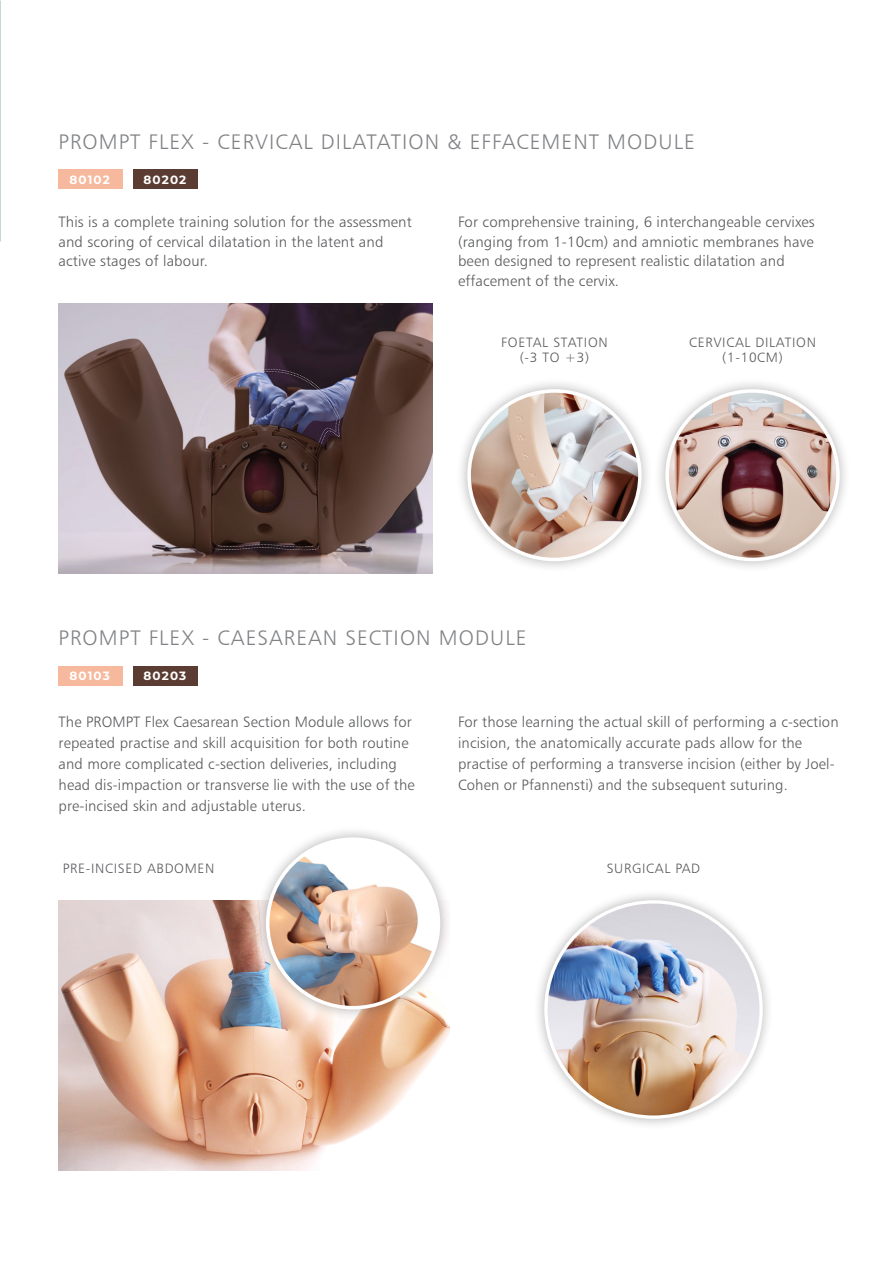
<style>
.page{position:relative;width:893px;height:1263px;background:#fff}
.page>*{position:absolute;margin:0;border:0;box-sizing:border-box;transform-origin:0 0}
.t1{font:21px "Humanist 777 BT Light B";letter-spacing:.05em;color:#808285}
.t2{font:15px/21px "Humanist 777 BT Light B";letter-spacing:.01em;color:#58595b}
.t3{font:13.5px/15px "Humanist 777 BT Light B";letter-spacing:.05em;color:#58595b;text-align:center}
.t4{font:700 12px "Montserrat";letter-spacing:.095em;color:#fff}
</style>
<div class="page">
<div style="left:133px;top:170px;width:65px;height:19px;background:#5a3c32"></div>
<div style="left:59px;top:170px;width:64px;height:19px;background:#f7b99d"></div>
<div style="left:133px;top:666px;width:65px;height:19px;background:#5a3c32"></div>
<div style="left:59px;top:666px;width:64px;height:19px;background:#f7b99d"></div>
<div style="left:455px;top:377px;width:199px;height:196px;background:#000;opacity:.3"></div>
<img style="left:469px;top:391px;width:171px;height:168px">
<div style="left:467px;top:389px;width:175px;height:172px;border:4px solid #fff;border-radius:50%"></div>
<div style="left:653px;top:377px;width:199px;height:196px;background:#000;opacity:.3"></div>
<img style="left:667px;top:391px;width:171px;height:168px">
<div style="left:665px;top:389px;width:175px;height:172px;border:4px solid #fff;border-radius:50%"></div>
<img style="left:59px;top:304px;width:373px;height:270px">
<img style="left:59px;top:900px;width:391px;height:270px">
<div style="left:533px;top:888px;width:241px;height:242px;background:#000;opacity:.3"></div>
<img style="left:546px;top:902px;width:215px;height:215px;border-radius:108px">
<div style="left:254px;top:825px;width:198px;height:196px;background:#000;opacity:.3"></div>
<img style="left:268px;top:839px;width:170px;height:169px">
<div style="left:266px;top:837px;width:174px;height:172px;border:4px solid #fff;border-radius:50%"></div>
<h1 class="t1" style="left:58px;top:129px;width:638px">PROMPT FLEX - CERVICAL DILATATION &amp; EFFACEMENT MODULE</h1>
<p class="t4" style="left:69px;top:171px;width:42px">80102</p>
<p class="t4" style="left:143px;top:171px;width:44px">80202</p>
<p class="t2" style="left:58px;top:212px;width:355px;line-height:19.5px">This is a complete training solution for the assessment and scoring of cervical dilatation in the latent and active stages of labour.</p>
<p class="t2" style="left:458px;top:212px;width:358px;line-height:19.5px">For comprehensive training, 6 interchangeable cervixes (ranging from 1-10cm) and amniotic membranes have been designed to represent realistic dilatation and effacement of the cervix.</p>
<p class="t3" style="left:501px;top:335px;width:108px">FOETAL STATION (-3 TO +3)</p>
<p class="t3" style="left:689px;top:335px;width:128px">CERVICAL DILATION (1-10CM)</p>
<h1 class="t1" style="left:59px;top:625px;width:469px">PROMPT FLEX - CAESAREAN SECTION MODULE</h1>
<p class="t4" style="left:69px;top:667px;width:42px">80103</p>
<p class="t4" style="left:143px;top:667px;width:44px">80203</p>
<p class="t2" style="left:59px;top:711px;width:358px">The PROMPT Flex Caesarean Section Module allows for repeated practise and skill acquisition for both routine and more complicated c-section deliveries, including head dis-impaction or transverse lie with the use of the pre-incised skin and adjustable uterus.</p>
<p class="t3" style="left:63px;top:861px;width:153px">PRE-INCISED ABDOMEN</p>
<p class="t2" style="left:458px;top:711px;width:382px">For those learning the actual skill of performing a c-section incision, the anatomically accurate pads allow for the practise of performing a transverse incision (either by Joel-Cohen or Pfannensti) and the subsequent suturing.</p>
<p class="t3" style="left:607px;top:861px;width:95px">SURGICAL PAD</p>
</div>
